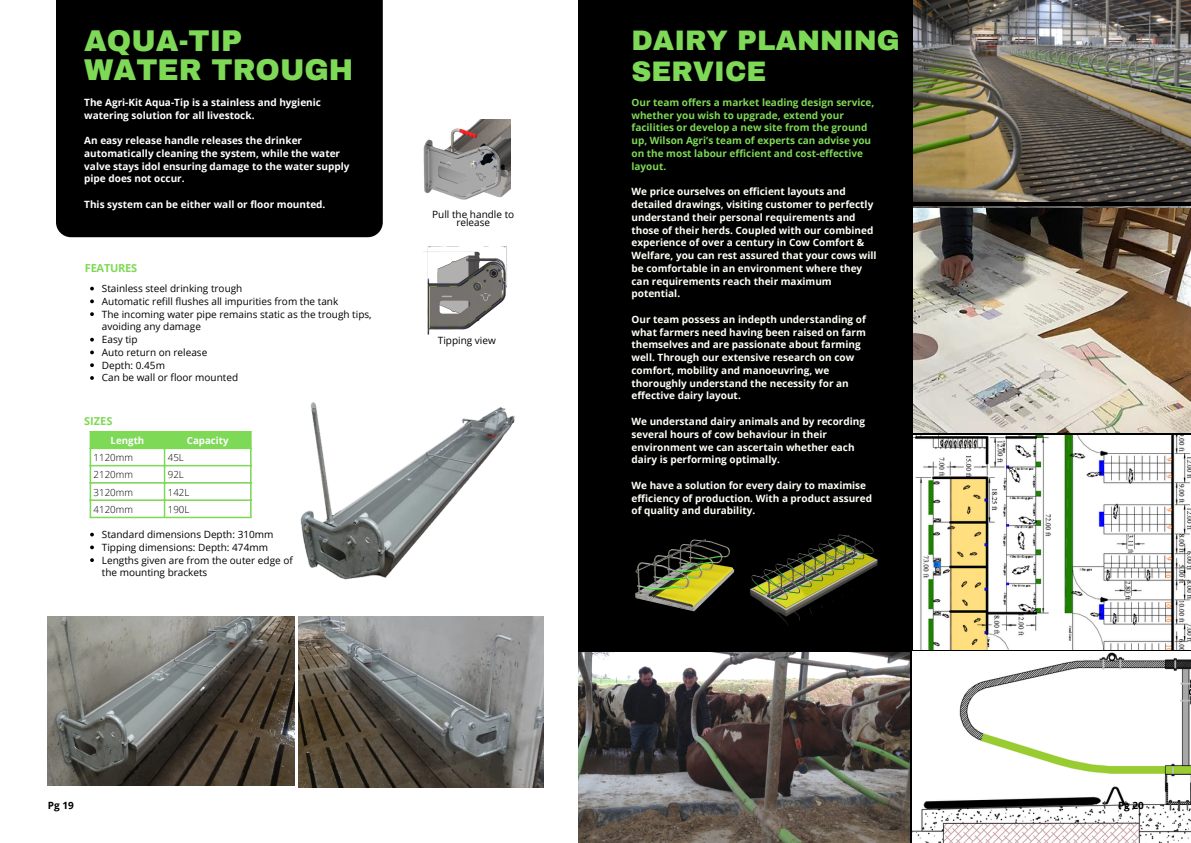
<style>
.page{position:relative;width:1191px;height:843px;background:#fff}
.page>*{position:absolute;margin:0;border:0;box-sizing:border-box;transform-origin:0 0}
.t1{font:900 29.4px/29.3px "Archivo";color:#7ed957}
.t2{font:900 27.6px/30.3px "Archivo";color:#7ed957}
.t3{font:700 11px "Open Sans";letter-spacing:-.02em;color:#7ed957}
.t4{font:700 10px/12.8px "Open Sans";color:#fffff8}
.t5{font:10px/12.8px "Open Sans";color:#000}
.t6{font:700 10px/12.8px "Open Sans";color:#fff}
.t7{font:700 10px/12.8px "Open Sans";color:#7ed957}
.t8{font:700 10px "Open Sans";color:#000}
.t9{font:300 9.7px "Open Sans";color:#000}
.t10{font:700 9.7px "Open Sans";color:#fff}
</style>
<div class="page">
<img style="left:48px;top:616px;width:247px;height:169px">
<div style="left:56px;top:0;width:327px;height:237px;background:#000"></div>
<img style="left:298px;top:616px;width:245px;height:171px">
<img style="left:424px;top:246px;width:83px;height:89px">
<img style="left:423px;top:119px;width:87px;height:81px">
<div style="left:91px;top:432px;width:159px;height:15px;background:#7ed957"></div>
<hr style="left:90px;top:432px;width:1px;height:84px;background:#7ed957">
<hr style="left:164px;top:432px;width:1px;height:84px;background:#7ed957">
<hr style="left:250px;top:432px;width:1px;height:84px;background:#7ed957">
<hr style="left:90px;top:431px;width:161px;height:1px;background:#7ed957">
<hr style="left:90px;top:447px;width:161px;height:2px;background:#7ed957">
<hr style="left:90px;top:464px;width:161px;height:2px;background:#7ed957">
<hr style="left:90px;top:482px;width:161px;height:1px;background:#7ed957">
<hr style="left:90px;top:499px;width:161px;height:1px;background:#7ed957">
<hr style="left:90px;top:516px;width:161px;height:2px;background:#7ed957">
<img style="left:300px;top:402px;width:215px;height:178px">
<div style="left:578px;top:0;width:612px;height:842px;background:#000"></div>
<img style="left:913px;top:0;width:277px;height:201px">
<img style="left:913px;top:208px;width:277px;height:225px">
<img style="left:913px;top:436px;width:277px;height:213px">
<img style="left:912px;top:651px;width:278px;height:191px">
<img style="left:578px;top:652px;width:331px;height:190px">
<img style="left:635px;top:539px;width:77px;height:73px">
<img style="left:712px;top:534px;width:166px;height:91px">
<svg style="left:90px;top:286px;width:4px;height:4px"></svg>
<svg style="left:90px;top:299px;width:4px;height:4px"></svg>
<svg style="left:90px;top:312px;width:4px;height:4px"></svg>
<svg style="left:90px;top:337px;width:4px;height:4px"></svg>
<svg style="left:90px;top:350px;width:4px;height:4px"></svg>
<svg style="left:90px;top:363px;width:4px;height:4px"></svg>
<svg style="left:90px;top:376px;width:4px;height:4px"></svg>
<svg style="left:90px;top:532px;width:4px;height:4px"></svg>
<svg style="left:90px;top:545px;width:4px;height:4px"></svg>
<svg style="left:90px;top:558px;width:4px;height:4px"></svg>
<h1 class="t1" style="left:84px;top:26px;width:271px">AQUA-TIP<br>WATER TROUGH</h1>
<p class="t6" style="left:84px;top:95px;width:238px">The Agri-Kit Aqua-Tip is a stainless and hygienic watering solution for all livestock.</p>
<p class="t6" style="left:84px;top:134px;width:267px">An easy release handle releases the drinker automatically cleaning the system, while the water valve stays idol ensuring damage to the water supply pipe does not occur.</p>
<p class="t6" style="left:84px;top:198px;width:243px">This system can be either wall or floor mounted.</p>
<p class="t3" style="left:85px;top:260px;width:54px">FEATURES</p>
<p class="t5" style="left:102px;top:281px;width:271px">Stainless steel drinking trough<br>Automatic refill flushes all impurities from the tank<br>The incoming water pipe remains static as the trough tips, avoiding any damage<br>Easy tip<br>Auto return on release<br>Depth: 0.45m<br>Can be wall or floor mounted</p>
<p class="t3" style="left:84px;top:413px;width:30px">SIZES</p>
<p class="t10" style="left:111px;top:433px;width:35px">Length</p>
<p class="t10" style="left:187px;top:433px;width:43px">Capacity</p>
<p class="t9" style="left:94px;top:450px;width:41px">1120mm</p>
<p class="t9" style="left:168px;top:450px;width:18px">45L</p>
<p class="t9" style="left:94px;top:468px;width:41px">2120mm</p>
<p class="t9" style="left:168px;top:468px;width:18px">92L</p>
<p class="t9" style="left:94px;top:485px;width:41px">3120mm</p>
<p class="t9" style="left:168px;top:485px;width:23px">142L</p>
<p class="t9" style="left:94px;top:502px;width:41px">4120mm</p>
<p class="t9" style="left:168px;top:502px;width:23px">190L</p>
<p class="t5" style="left:102px;top:527px;width:192px">Standard dimensions Depth: 310mm<br>Tipping dimensions: Depth: 474mm<br>Lengths given are from the outer edge of the mounting brackets</p>
<p class="t5" style="left:432px;top:209px;width:83px;line-height:8.3px;text-align:center">Pull the handle to release</p>
<p class="t5" style="left:438px;top:333px;width:59px">Tipping view</p>
<p class="t8" style="left:48px;top:797px;width:27px">Pg 19</p>
<h2 class="t2" style="left:631px;top:26px;width:270px">DAIRY PLANNING<br>SERVICE</h2>
<p class="t7" style="left:631px;top:95px;width:244px">Our team offers a market leading design service, whether you wish to upgrade, extend your facilities or develop a new site from the ground up, Wilson Agri’s team of experts can advise you on the most labour efficient and cost-effective layout.</p>
<p class="t4" style="left:631px;top:185px;width:246px">We price ourselves on efficient layouts and detailed drawings, visiting customer to perfectly understand their personal requirements and those of their herds. Coupled with our combined experience of over a century in Cow Comfort &amp; Welfare, you can rest assured that your cows will be comfortable in an environment where they can requirements reach their maximum potential.</p>
<p class="t4" style="left:631px;top:312px;width:236px">Our team possess an indepth understanding of what farmers need having been raised on farm themselves and are passionate about farming well. Through our extensive research on cow comfort, mobility and manoeuvring, we thoroughly understand the necessity for an effective dairy layout.</p>
<p class="t4" style="left:631px;top:414px;width:235px">We understand dairy animals and by recording several hours of cow behaviour in their environment we can ascertain whether each dairy is performing optimally.</p>
<p class="t4" style="left:631px;top:478px;width:242px">We have a solution for every dairy to maximise efficiency of production. With a product assured of quality and durability.</p>
<p class="t8" style="left:1117px;top:797px;width:27px">Pg 20</p>
</div>
